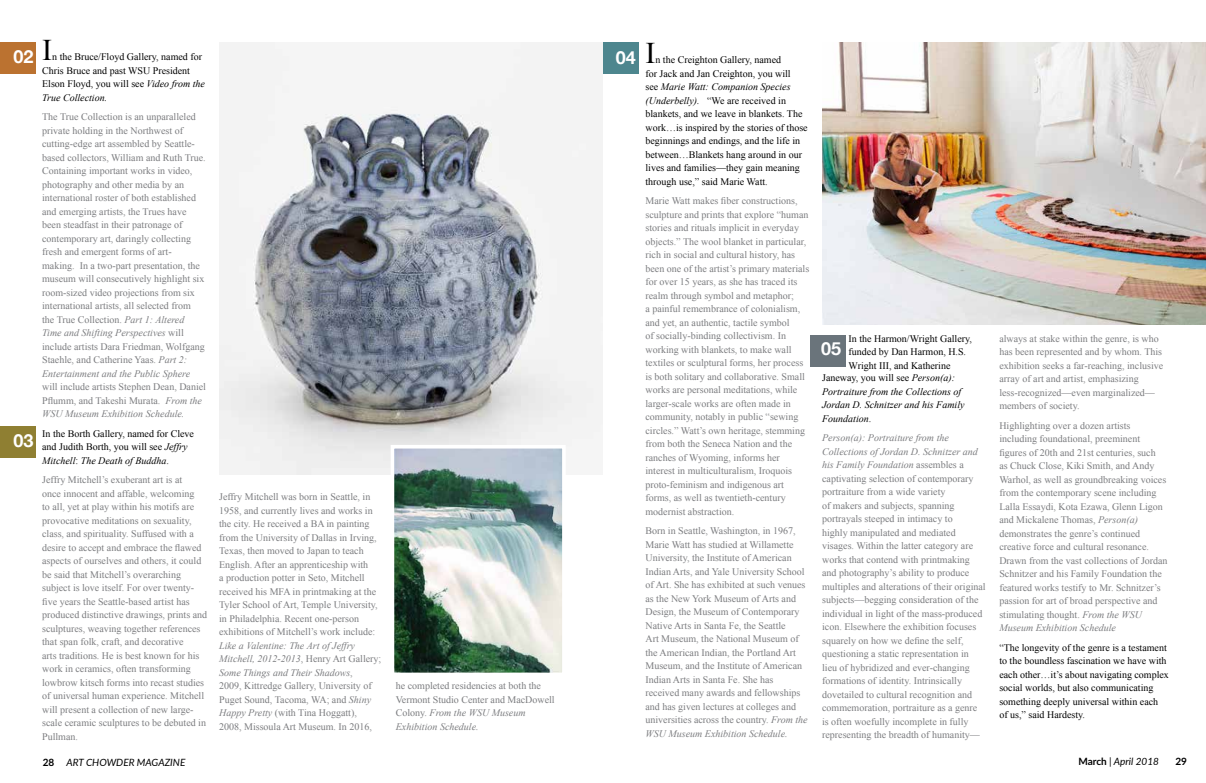
<style>
.page{position:relative;width:1206px;height:783px;background:#fff}
.page>*{position:absolute;margin:0;border:0;box-sizing:border-box;transform-origin:0 0}
.t1{font:30px "Times New Roman";color:#000}
.t2{font:700 18px "Helvetica Neue";color:#fff}
.t3{font:10px/13.5px "Times New Roman";color:#7b7c7f}
.t4{font:10px/13.5px "Times New Roman";color:#000}
.t5{font:italic 10px/13.5px "Times New Roman";color:#000}
.t6{font:italic 10px "Lato";color:#000}
.t7{font:700 10px "Lato";color:#000}
.s1{font-style:italic}
.s2{font-style:normal}
.s3{font-weight:700;font-style:normal}
</style>
<div class="page">
<img style="left:219px;top:42px;width:384px;height:432px">
<img style="left:396px;top:450px;width:165px;height:221px">
<div style="left:391px;top:445px;width:175px;height:231px;border:4px solid #fff"></div>
<div style="left:0;top:42px;width:36px;height:32px;background:#bb7230"></div>
<div style="left:0;top:426px;width:36px;height:32px;background:#8f7f32"></div>
<div style="left:810px;top:335px;width:35px;height:32px;background:#6a747b"></div>
<img style="left:822px;top:42px;width:384px;height:282px">
<div style="left:603px;top:42px;width:36px;height:32px;background:#4d868e"></div>
<h2 class="t2" style="left:13px;top:42px;width:22px">02</h2>
<h2 class="t2" style="left:13px;top:426px;width:22px">03</h2>
<h1 class="t1" style="left:42px;top:30px;width:11px">I</h1>
<p class="t4" style="left:42px;top:50px;width:164px;text-indent:10px">n the Bruce/Floyd Gallery, named for<br>Chris Bruce and past WSU President<br>Elson Floyd, you will see <span class="s1">Video from the<br>True Collection.</span></p>
<p class="t3" style="left:42px;top:110px;width:165px">The True Collection is an unparalleled private holding in the Northwest of cutting-edge art assembled by Seattle&shy;based collectors, William and Ruth True.<br>Containing important works in video, photography and other media by an international roster of both established and emerging artists, the Trues have been steadfast in their patronage of contemporary art, daringly collecting fresh and emergent forms of art&shy;making. In a two-part presentation, the museum will consecutively highlight six room-sized video projections from six international artists, all selected from<br>the True Collection. <span class="s1">Part 1: Altered Time and Shifting Perspectives</span> will include artists Dara Friedman, Wolfgang Staehle, and Catherine Yaas. <span class="s1">Part 2:<br>Entertainment and the Public Sphere</span></p>
<p class="t3" style="left:42px;top:380px;width:165px">will include artists Stephen Dean, Daniel<br>Pflumm, and Takeshi Murata. <span class="s1">From the<br>WSU Museum Exhibition Schedule.</span></p>
<p class="t4" style="left:42px;top:427px;width:153px">In the Borth Gallery, named for Cleve and Judith Borth, you will see <span class="s1">Jeffry<br>Mitchell</span>: <span class="s1">The Death of Buddha</span>.</p>
<p class="t3" style="left:42px;top:473px;width:166px">Jeffry Mitchell’s exuberant art is at<br>once innocent and affable, welcoming<br>to all, yet at play within his motifs are provocative meditations on sexuality, class, and spirituality. Suffused with a desire to accept and embrace the flawed aspects of ourselves and others, it could be said that Mitchell’s overarching subject is love itself. For over twenty&shy;five years the Seattle-based artist has produced distinctive drawings, prints and sculptures, weaving together references that span folk, craft, and decorative<br>arts traditions. He is best known for his work in ceramics, often transforming lowbrow kitsch forms into recast studies of universal human experience. Mitchell will present a collection of new large&shy;scale ceramic sculptures to be debuted in Pullman.</p>
<p class="t3" style="left:219px;top:490px;width:160px">Jeffry Mitchell was born in Seattle, in 1958, and currently lives and works in the city. He received a BA in painting from the University of Dallas in Irving, Texas, then moved to Japan to teach English. After an apprenticeship with<br>a production potter in Seto, Mitchell received his MFA in printmaking at the Tyler School of Art, Temple University, in Philadelphia. Recent one-person exhibitions of Mitchell’s work include:</p>
<p class="t3" style="left:219px;top:638px;width:164px"><span class="s1">Like a Valentine: The Art of Jeffry Mitchell, 2012-2013</span>, Henry Art Gallery; <span class="s1">Some Things and Their Shadows</span>,<br>2009, Kittredge Gallery, University of Puget Sound, Tacoma, WA; and <span class="s1">Shiny Happy Pretty</span> (with Tina Hoggatt), 2008, Missoula Art Museum. In 2016,</p>
<p class="t3" style="left:396px;top:679px;width:160px">he completed residencies at both the<br>Vermont Studio Center and MacDowell<br>Colony. <span class="s1">From the WSU Museum<br>Exhibition Schedule.</span></p>
<h2 class="t2" style="left:616px;top:43px;width:22px">04</h2>
<h1 class="t1" style="left:645px;top:33px;width:11px">I</h1>
<p class="t4" style="left:645px;top:53px;width:164px;text-indent:10px">n the Creighton Gallery, named<br>for Jack and Jan Creighton, you will<br>see <span class="s1">Marie Watt: Companion Species (Underbelly).</span> “We are received in blankets, and we leave in blankets. The work…is inspired by the stories of those beginnings and endings, and the life in between…Blankets hang around in our lives and families—they gain meaning through use,” said Marie Watt.</p>
<p class="t3" style="left:645px;top:194px;width:165px">Marie Watt makes fiber constructions, sculpture and prints that explore “human stories and rituals implicit in everyday objects.” The wool blanket in particular, rich in social and cultural history, has been one of the artist’s primary materials for over 15 years, as she has traced its realm through symbol and metaphor;<br>a painful remembrance of colonialism, and yet, an authentic, tactile symbol<br>of socially-binding collectivism. In working with blankets, to make wall textiles or sculptural forms, her process is both solitary and collaborative. Small works are personal meditations, while larger-scale works are often made in community, notably in public “sewing circles.” Watt’s own heritage, stemming from both the Seneca Nation and the ranches of Wyoming, informs her interest in multiculturalism, Iroquois proto-feminism and indigenous art forms, as well as twentieth-century modernist abstraction.</p>
<p class="t3" style="left:645px;top:524px;width:164px">Born in Seattle, Washington, in 1967, Marie Watt has studied at Willamette University, the Institute of American Indian Arts, and Yale University School of Art. She has exhibited at such venues as the New York Museum of Arts and Design, the Museum of Contemporary Native Arts in Santa Fe, the Seattle<br>Art Museum, the National Museum of the American Indian, the Portland Art Museum, and the Institute of American Indian Arts in Santa Fe. She has received many awards and fellowships and has given lectures at colleges and universities across the country. <span class="s1">From the WSU Museum Exhibition Schedule.</span></p>
<h2 class="t2" style="left:821px;top:335px;width:22px">05</h2>
<p class="t4" style="left:849px;top:331px;width:125px">In the Harmon/Wright Gallery, funded by Dan Harmon, H.S.<br>Wright III, and Katherine</p>
<p class="t5" style="left:822px;top:371px;width:144px"><span class="s2">Janeway, you will see</span> Person(a):<br>Portraiture from the Collections of<br>Jordan D. Schnitzer and his Family<br>Foundation<span class="s2">.</span></p>
<p class="t3" style="left:822px;top:431px;width:165px"><span class="s1">Person(a): Portraiture from the Collections of Jordan D. Schnitzer and his Family Foundation</span> assembles a captivating selection of contemporary portraiture from a wide variety<br>of makers and subjects, spanning portrayals steeped in intimacy to<br>highly manipulated and mediated visages. Within the latter category are works that contend with printmaking and photography’s ability to produce multiples and alterations of their original subjects—begging consideration of the individual in light of the mass-produced icon. Elsewhere the exhibition focuses squarely on how we define the self, questioning a static representation in lieu of hybridized and ever-changing formations of identity. Intrinsically dovetailed to cultural recognition and commemoration, portraiture as a genre is often woefully incomplete in fully representing the breadth of humanity—</p>
<p class="t3" style="left:999px;top:331px;width:165px">always at stake within the genre, is who has been represented and by whom. This exhibition seeks a far-reaching, inclusive array of art and artist, emphasizing less-recognized—even marginalized— members of society.</p>
<p class="t3" style="left:999px;top:418px;width:170px">Highlighting over a dozen artists including foundational, preeminent figures of 20th and 21st centuries, such<br>as Chuck Close, Kiki Smith, and Andy Warhol, as well as groundbreaking voices from the contemporary scene including Lalla Essaydi, Kota Ezawa, Glenn Ligon and Mickalene Thomas, <span class="s1">Person(a) </span>demonstrates the genre’s continued creative force and cultural resonance.<br>Drawn from the vast collections of Jordan Schnitzer and his Family Foundation the featured works testify to Mr. Schnitzer’s passion for art of broad perspective and stimulating thought. <span class="s1">From the WSU Museum Exhibition Schedule</span></p>
<p class="t4" style="left:999px;top:640px;width:171px">“The longevity of the genre is a testament to the boundless fascination we have with each other…it’s about navigating complex social worlds, but also communicating something deeply universal within each of us,” said Hardesty.</p>
<p class="t6" style="left:43px;top:755px;width:144px"><span class="s3">28</span> ART CHOWDER MAGAZINE</p>
<p class="t6" style="left:1078px;top:755px;width:82px"><span class="s3">March</span> | April 2018</p>
<p class="t7" style="left:1175px;top:754px;width:13px">29</p>
</div>
